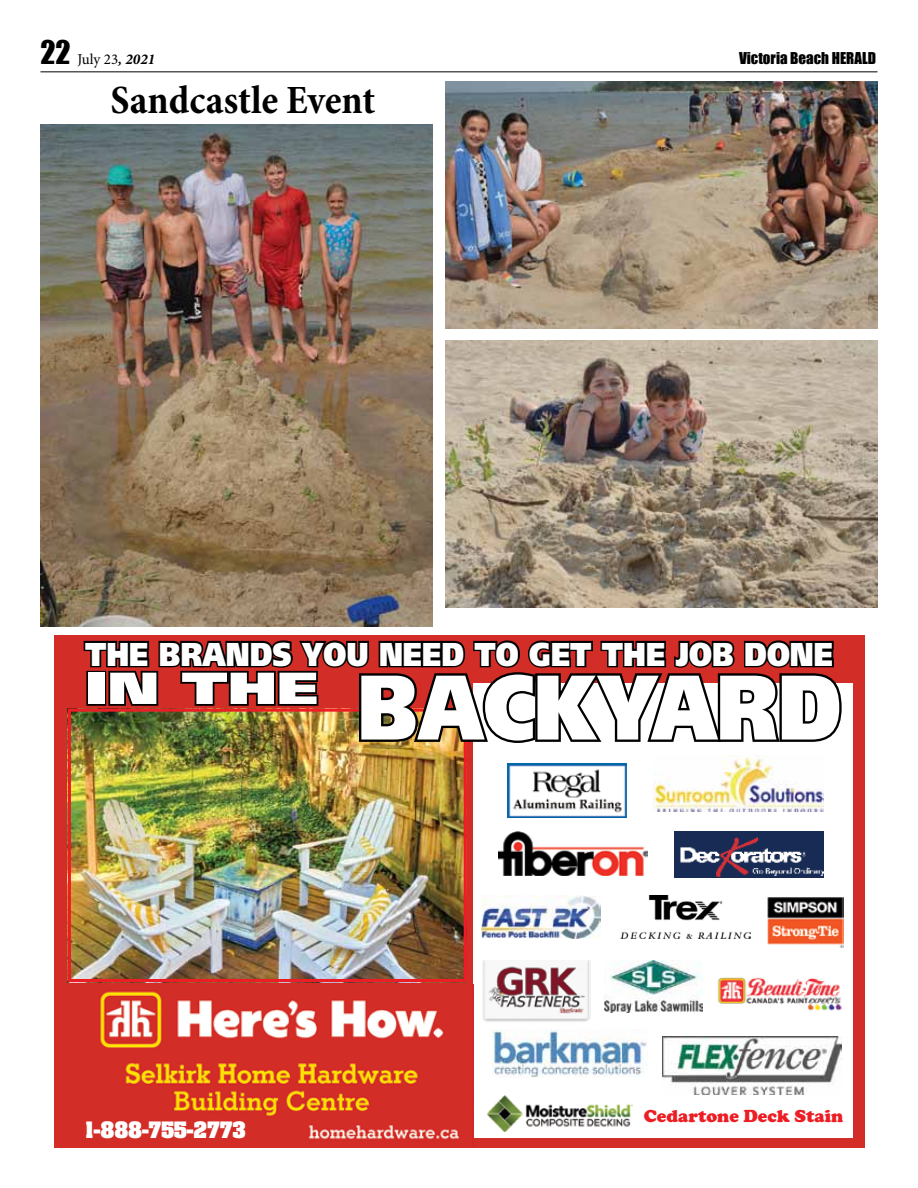
<style>
.page{position:relative;width:918px;height:1188px;background:#fff}
.page>*{position:absolute;margin:0;border:0;box-sizing:border-box;transform-origin:0 0}
.t1{font:900 91.5px "Frutiger";color:#fff;scale:.86 1}
.t2{font:900 44.85px "Frutiger";color:#fff;scale:1.35 1}
.t3{font:700 condensed 40.5px "Minion Pro";color:#000}
.t4{font:900 33px "Frutiger";color:#fff;scale:.85 1}
.t5{font:700 19.2px "Aachen";color:#fff}
.t6{font:900 18px "Cooper";color:#ed1d24}
.t7{font:15px "Impact";color:#000}
.t8{font:15px "Minion Pro";letter-spacing:-.005em;color:#000}
.s1{font-family:"Impact";font-size:30px}
.s2{font-weight:700;font-style:italic}
</style>
<div class="page">
<hr style="left:40px;top:71px;width:838px;height:1px;background:#000">
<div style="left:54px;top:635px;width:810px;height:513px;background:#d32d27"></div>
<div style="left:473px;top:684px;width:379px;height:454px;background:#fff"></div>
<img style="left:72px;top:712px;width:391px;height:266px">
<div style="left:68px;top:708px;width:399px;height:274px;border:3px solid #ed1c25"></div>
<img style="left:100px;top:991px;width:359px;height:149px">
<img style="left:82px;top:619px;width:762px;height:126px">
<img style="left:767px;top:897px;width:76px;height:51px">
<img style="left:498px;top:832px;width:149px;height:44px">
<img style="left:675px;top:832px;width:149px;height:46px">
<img style="left:620px;top:895px;width:130px;height:44px">
<img style="left:482px;top:895px;width:118px;height:44px">
<img style="left:482px;top:961px;width:109px;height:61px">
<img style="left:663px;top:1037px;width:178px;height:57px">
<img style="left:493px;top:1030px;width:155px;height:48px">
<img style="left:604px;top:961px;width:98px;height:52px">
<img style="left:718px;top:977px;width:124px;height:34px">
<img style="left:487px;top:1096px;width:145px;height:35px">
<img style="left:508px;top:763px;width:119px;height:55px">
<img style="left:653px;top:756px;width:171px;height:56px">
<img style="left:40px;top:124px;width:392px;height:502px">
<img style="left:446px;top:340px;width:432px;height:268px">
<img style="left:446px;top:81px;width:432px;height:248px">
<p class="t8" style="left:40px;top:49px;width:116px"><span class="s1">22</span> July 23<span class="s2">, 2021</span></p>
<p class="t3" style="left:111px;top:72px;width:266px">Sandcastle Event</p>
<p class="t7" style="left:739px;top:47px;width:138px">Victoria Beach HERALD</p>
<p class="t4" style="left:85px;top:634px;width:882px">THE BRANDS YOU NEED TO GET THE JOB DONE</p>
<h1 class="t1" style="left:357px;top:652px;width:565px">BACKYARD</h1>
<h2 class="t2" style="left:85px;top:661px;width:174px">IN THE</h2>
<p class="t5" style="left:85px;top:1116px;width:162px">1-888-755-2773</p>
<p class="t6" style="left:644px;top:1106px;width:201px">Cedartone Deck Stain</p>
</div>
